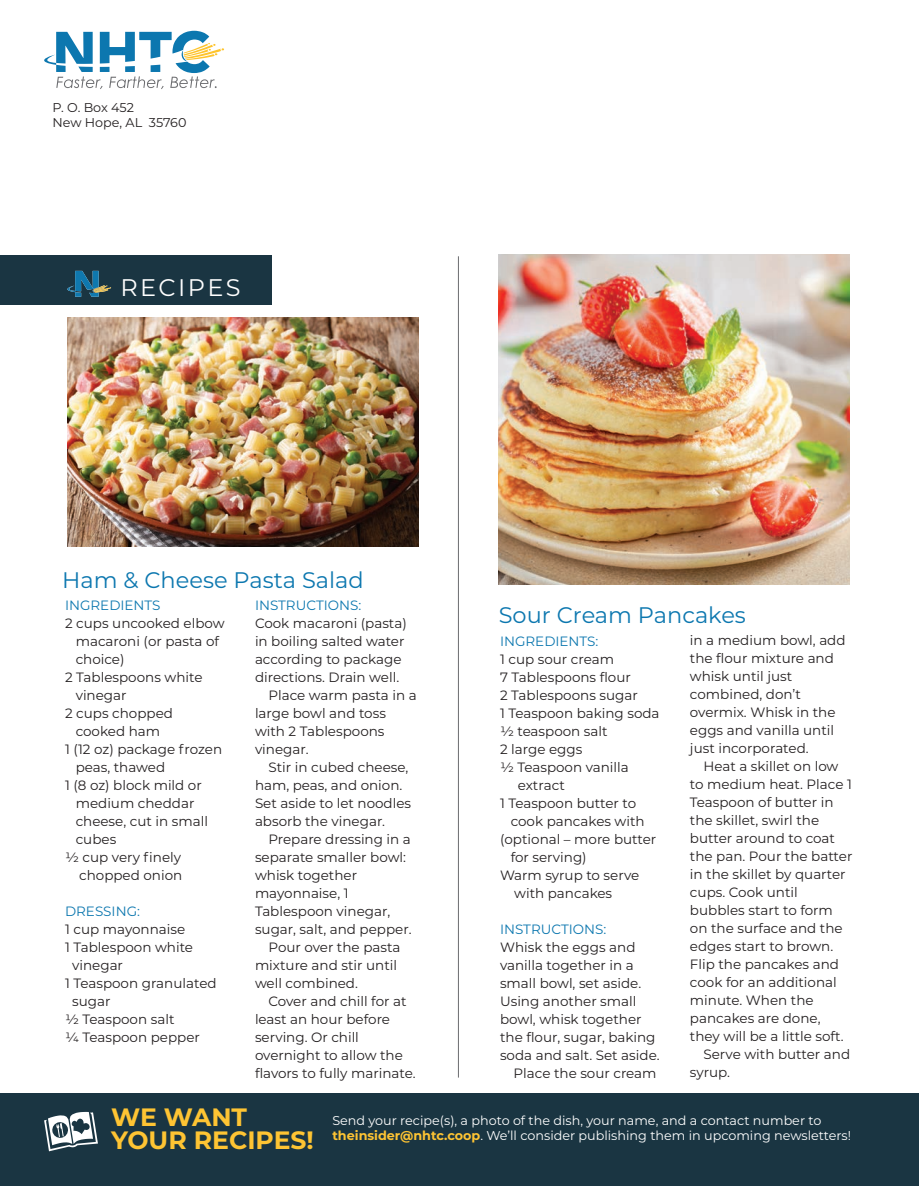
<style>
.page{position:relative;width:919px;height:1186px;background:#fff}
.page>*{position:absolute;margin:0;border:0;box-sizing:border-box;transform-origin:0 0}
.t1{font:700 25.05px "Montserrat";color:#fec433}
.t2{font:24px "Montserrat";letter-spacing:.1em;color:#fff}
.t3{font:22.5px "Montserrat";color:#0c77af}
.t4{font:13.5px/18px "Montserrat";color:#231f20}
.t5{font:13.5px "Montserrat";color:#0c77af}
.t6{font:12.75px "Montserrat";color:#fff}
.t7{font:12.75px/15px "Montserrat";color:#231f20}
.s1{font-weight:700;color:#fec433}
</style>
<div class="page">
<svg style="left:44px;top:31px;width:180px;height:58px"></svg>
<img style="left:499px;top:255px;width:351px;height:330px">
<img style="left:68px;top:318px;width:351px;height:229px">
<div style="left:0;top:1093px;width:919px;height:93px;background:#1a3542"></div>
<svg style="left:44px;top:1111px;width:54px;height:40px"></svg>
<div style="left:0;top:255px;width:271px;height:50px;background:#1a3542"></div>
<svg style="left:67px;top:271px;width:44px;height:26px"></svg>
<hr style="left:458px;top:256px;width:1px;height:821px;background:#6c6d70">
<p class="t7" style="left:52px;top:99px;width:136px">P. O. Box 452<br>New Hope, AL 35760</p>
<h2 class="t2" style="left:121px;top:271px;width:122px">RECIPES</h2>
<h3 class="t3" style="left:62px;top:564px;width:303px">Ham &amp; Cheese Pasta Salad</h3>
<p class="t5" style="left:65px;top:596px;width:97px">INGREDIENTS</p>
<p class="t4" style="left:65px;top:613px;width:161px">2 cups uncooked elbow</p>
<p class="t4" style="left:76px;top:631px;width:145px">macaroni (or pasta of</p>
<p class="t4" style="left:76px;top:649px;width:50px">choice)</p>
<p class="t4" style="left:65px;top:667px;width:139px">2 Tablespoons white</p>
<p class="t4" style="left:76px;top:685px;width:52px">vinegar</p>
<p class="t4" style="left:65px;top:703px;width:109px">2 cups chopped</p>
<p class="t4" style="left:76px;top:721px;width:86px">cooked ham</p>
<p class="t4" style="left:65px;top:739px;width:159px">1 (12 oz) package frozen</p>
<p class="t4" style="left:76px;top:757px;width:91px">peas, thawed</p>
<p class="t4" style="left:65px;top:775px;width:138px">1 (8 oz) block mild or</p>
<p class="t4" style="left:76px;top:793px;width:120px">medium cheddar</p>
<p class="t4" style="left:76px;top:811px;width:134px">cheese, cut in small</p>
<p class="t4" style="left:76px;top:829px;width:42px">cubes</p>
<p class="t4" style="left:65px;top:847px;width:118px">½ cup very finely</p>
<p class="t4" style="left:79px;top:865px;width:105px">chopped onion</p>
<p class="t5" style="left:65px;top:902px;width:76px">DRESSING:</p>
<p class="t4" style="left:65px;top:919px;width:122px">1 cup mayonnaise</p>
<p class="t4" style="left:65px;top:937px;width:130px">1 Tablespoon white</p>
<p class="t4" style="left:72px;top:955px;width:52px">vinegar</p>
<p class="t4" style="left:65px;top:973px;width:153px">1 Teaspoon granulated</p>
<p class="t4" style="left:72px;top:991px;width:40px">sugar</p>
<p class="t4" style="left:65px;top:1009px;width:111px">½ Teaspoon salt</p>
<p class="t4" style="left:65px;top:1027px;width:136px">¼ Teaspoon pepper</p>
<p class="t5" style="left:255px;top:596px;width:108px">INSTRUCTIONS:</p>
<p class="t4" style="left:255px;top:613px;width:153px">Cook macaroni (pasta)</p>
<p class="t4" style="left:255px;top:631px;width:151px">in boiling salted water</p>
<p class="t4" style="left:255px;top:649px;width:148px">according to package</p>
<p class="t4" style="left:255px;top:667px;width:146px">directions. Drain well.</p>
<p class="t4" style="left:268px;top:685px;width:150px">Place warm pasta in a</p>
<p class="t4" style="left:255px;top:703px;width:132px">large bowl and toss</p>
<p class="t4" style="left:255px;top:721px;width:131px">with 2 Tablespoons</p>
<p class="t4" style="left:255px;top:739px;width:55px">vinegar.</p>
<p class="t4" style="left:268px;top:757px;width:141px">Stir in cubed cheese,</p>
<p class="t4" style="left:255px;top:775px;width:149px">ham, peas, and onion.</p>
<p class="t4" style="left:255px;top:793px;width:158px">Set aside to let noodles</p>
<p class="t4" style="left:255px;top:811px;width:132px">absorb the vinegar.</p>
<p class="t4" style="left:268px;top:829px;width:144px">Prepare dressing in a</p>
<p class="t4" style="left:255px;top:847px;width:153px">separate smaller bowl:</p>
<p class="t4" style="left:255px;top:865px;width:104px">whisk together</p>
<p class="t4" style="left:255px;top:883px;width:95px">mayonnaise, 1</p>
<p class="t4" style="left:255px;top:901px;width:137px">Tablespoon vinegar,</p>
<p class="t4" style="left:255px;top:919px;width:158px">sugar, salt, and pepper.</p>
<p class="t4" style="left:268px;top:937px;width:133px">Pour over the pasta</p>
<p class="t4" style="left:255px;top:955px;width:144px">mixture and stir until</p>
<p class="t4" style="left:255px;top:973px;width:105px">well combined.</p>
<p class="t4" style="left:268px;top:991px;width:140px">Cover and chill for at</p>
<p class="t4" style="left:255px;top:1009px;width:137px">least an hour before</p>
<p class="t4" style="left:255px;top:1027px;width:105px">serving. Or chill</p>
<p class="t4" style="left:255px;top:1045px;width:149px">overnight to allow the</p>
<p class="t4" style="left:255px;top:1063px;width:162px">flavors to fully marinate.</p>
<h3 class="t3" style="left:499px;top:600px;width:249px">Sour Cream Pancakes</h3>
<p class="t5" style="left:500px;top:631px;width:100px">INGREDIENTS:</p>
<p class="t4" style="left:500px;top:649px;width:115px">1 cup sour cream</p>
<p class="t4" style="left:500px;top:667px;width:132px">7 Tablespoons flour</p>
<p class="t4" style="left:500px;top:685px;width:139px">2 Tablespoons sugar</p>
<p class="t4" style="left:500px;top:703px;width:161px">1 Teaspoon baking soda</p>
<p class="t4" style="left:500px;top:721px;width:109px">½ teaspoon salt</p>
<p class="t4" style="left:500px;top:739px;width:84px">2 large eggs</p>
<p class="t4" style="left:500px;top:757px;width:130px">½ Teaspoon vanilla</p>
<p class="t4" style="left:518px;top:775px;width:49px">extract</p>
<p class="t4" style="left:500px;top:793px;width:138px">1 Teaspoon butter to</p>
<p class="t4" style="left:511px;top:811px;width:136px">cook pancakes with</p>
<p class="t4" style="left:500px;top:829px;width:158px">(optional – more butter</p>
<p class="t4" style="left:511px;top:847px;width:78px">for serving)</p>
<p class="t4" style="left:500px;top:865px;width:141px">Warm syrup to serve</p>
<p class="t4" style="left:514px;top:883px;width:100px">with pancakes</p>
<p class="t5" style="left:500px;top:919px;width:108px">INSTRUCTIONS:</p>
<p class="t4" style="left:500px;top:937px;width:137px">Whisk the eggs and</p>
<p class="t4" style="left:500px;top:955px;width:135px">vanilla together in a</p>
<p class="t4" style="left:500px;top:973px;width:143px">small bowl, set aside.</p>
<p class="t4" style="left:500px;top:991px;width:138px">Using another small</p>
<p class="t4" style="left:500px;top:1009px;width:143px">bowl, whisk together</p>
<p class="t4" style="left:500px;top:1027px;width:157px">the flour, sugar, baking</p>
<p class="t4" style="left:500px;top:1045px;width:161px">soda and salt. Set aside.</p>
<p class="t4" style="left:514px;top:1063px;width:145px">Place the sour cream</p>
<p class="t4" style="left:690px;top:631px;width:157px">in a medium bowl, add the flour mixture and whisk until just combined, don’t overmix. Whisk in the eggs and vanilla until just incorporated.</p>
<p class="t4" style="left:703px;top:757px;width:136px">Heat a skillet on low</p>
<p class="t4" style="left:690px;top:775px;width:163px">to medium heat. Place 1</p>
<p class="t4" style="left:690px;top:793px;width:145px">Teaspoon of butter in</p>
<p class="t4" style="left:690px;top:811px;width:131px">the skillet, swirl the</p>
<p class="t4" style="left:690px;top:829px;width:147px">butter around to coat</p>
<p class="t4" style="left:690px;top:847px;width:164px">the pan. Pour the batter</p>
<p class="t4" style="left:690px;top:865px;width:157px">in the skillet by quarter</p>
<p class="t4" style="left:690px;top:883px;width:109px">cups. Cook until</p>
<p class="t4" style="left:690px;top:901px;width:144px">bubbles start to form</p>
<p class="t4" style="left:690px;top:919px;width:154px">on the surface and the</p>
<p class="t4" style="left:690px;top:937px;width:145px">edges start to brown.</p>
<p class="t4" style="left:690px;top:955px;width:151px">Flip the pancakes and</p>
<p class="t4" style="left:690px;top:973px;width:148px">cook for an additional</p>
<p class="t4" style="left:690px;top:991px;width:125px">minute. When the</p>
<p class="t4" style="left:690px;top:1009px;width:132px">pancakes are done,</p>
<p class="t4" style="left:690px;top:1027px;width:155px">they will be a little soft.</p>
<p class="t4" style="left:703px;top:1045px;width:148px">Serve with butter and</p>
<p class="t4" style="left:690px;top:1063px;width:42px">syrup.</p>
<h1 class="t1" style="left:111px;top:1098px;width:137px">WE WANT</h1>
<h1 class="t1" style="left:111px;top:1122px;width:204px">YOUR RECIPES!</h1>
<p class="t6" style="left:332px;top:1112px;width:491px">Send your recipe(s), a photo of the dish, your name, and a contact number to</p>
<p class="t6" style="left:332px;top:1127px;width:520px"><span class="s1">theinsider@nhtc.coop</span>. We’ll consider publishing them in upcoming newsletters!</p>
</div>
